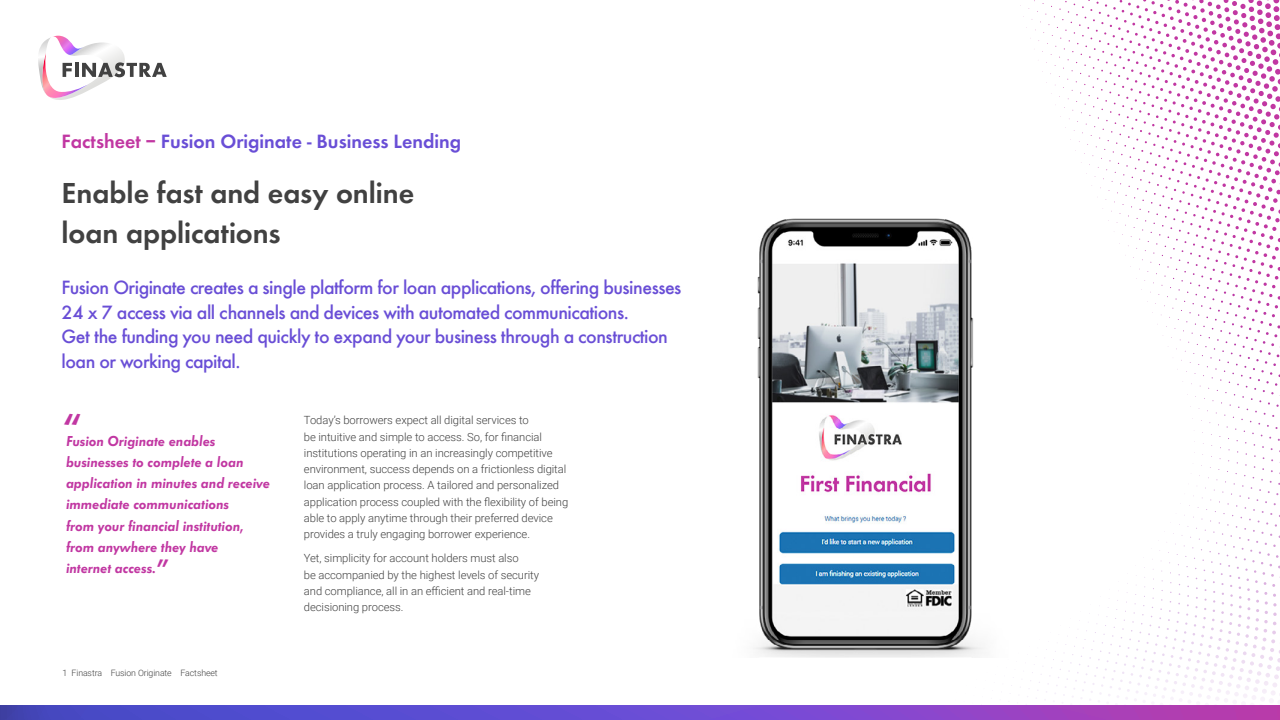
<style>
.page{position:relative;width:1280px;height:720px;background:#fff}
.page>*{position:absolute;margin:0;border:0;box-sizing:border-box;transform-origin:0 0}
.t1{font:600 40px "Futura EF";color:#c137a2}
.t2{font:600 30px/40px "Futura EF";color:#414141}
.t3{font:500 20px/24.4px "Futura EF";letter-spacing:-.025em;color:#694ed6}
.t4{font:600 20px "Futura EF";color:#694ed6}
.t5{font:italic 600 15px/21.2px "Futura EF";letter-spacing:-.005em;color:#c137a2}
.t6{font:300 11.25px/16.2px "Roboto";letter-spacing:-.005em;color:#414141}
.t7{font:300 8.75px "Roboto";letter-spacing:-.01em;color:#414141}
.s1{color:#c137a2}
.s2{font-style:normal;font-size:27.5px}
</style>
<div class="page">
<svg style="left:0;top:705px;width:1280px;height:15px;background:#7248c8"></svg>
<svg style="left:38px;top:35px;width:129px;height:65px"></svg>
<img style="left:753px;top:202px;width:522px;height:456px">
<h3 class="t4" style="left:62px;top:130px;width:401px"><span class="s1">Factsheet –</span> Fusion Originate - Business Lending</h3>
<h2 class="t2" style="left:62px;top:173px;width:354px">Enable fast and easy online loan applications</h2>
<p class="t3" style="left:62px;top:275px;width:621px">Fusion Originate creates a single platform for loan applications, offering businesses 24 x 7 access via all channels and devices with automated communications.<br>Get the funding you need quickly to expand your business through a construction loan or working capital.</p>
<h1 class="t1" style="left:62px;top:403px;width:21px">“</h1>
<h3 class="t5" style="left:66px;top:430px;width:205px">Fusion Originate enables businesses to complete a loan application in minutes and receive immediate communications<br>from your financial institution, from anywhere they have<br>internet access.<span class="s2">”</span></h3>
<p class="t7" style="left:62px;top:667px;width:157px">1 Finastra Fusion Originate Factsheet</p>
<p class="t6" style="left:304px;top:412px;width:266px">Today’s borrowers expect all digital services to<br>be intuitive and simple to access. So, for financial institutions operating in an increasingly competitive environment, success depends on a frictionless digital loan application process. A tailored and personalized application process coupled with the flexibility of being able to apply anytime through their preferred device provides a truly engaging borrower experience.</p>
<p class="t6" style="left:304px;top:550px;width:237px">Yet, simplicity for account holders must also<br>be accompanied by the highest levels of security and compliance, all in an efficient and real-time decisioning process.</p>
</div>
